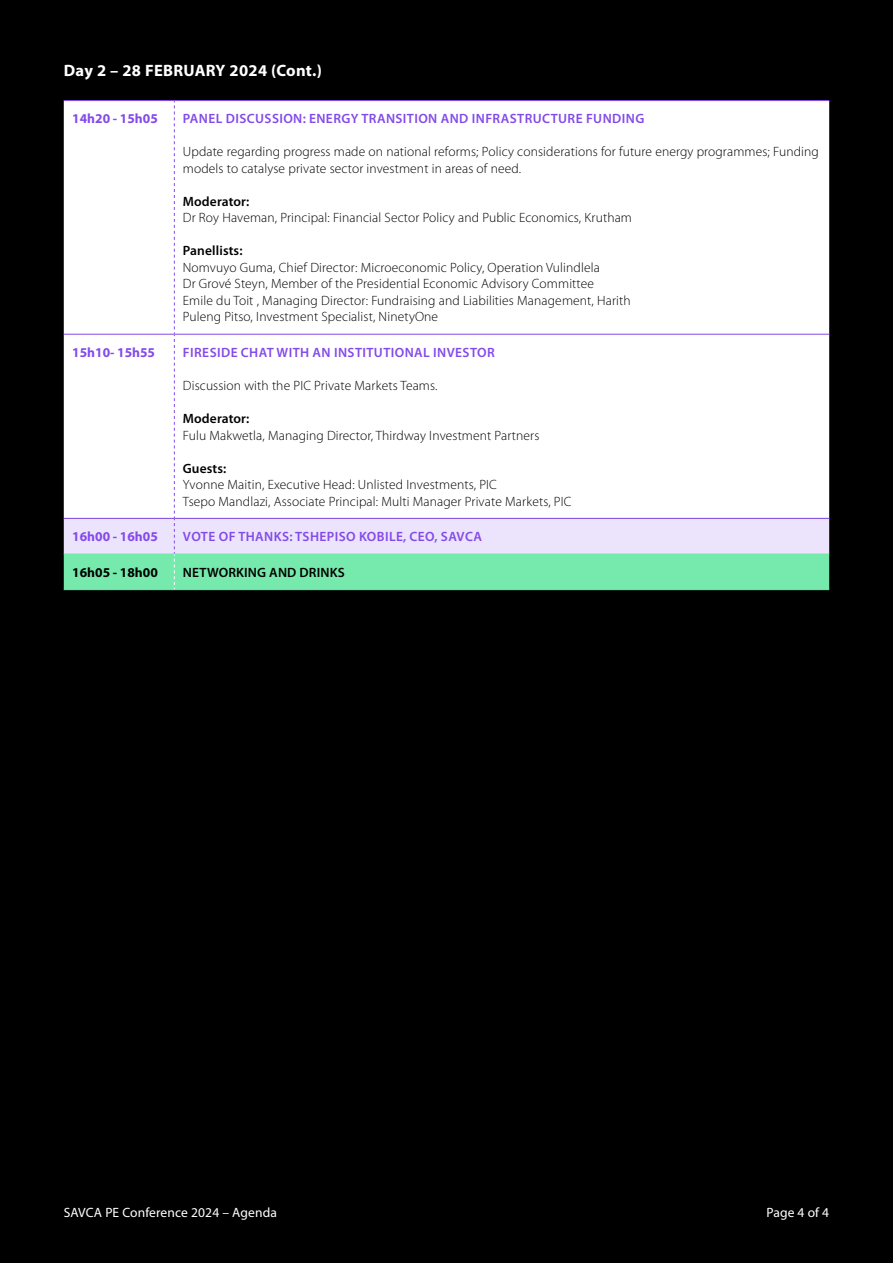
<style>
.page{position:relative;width:893px;height:1263px;background:#000}
.page>*{position:absolute;margin:0;border:0;box-sizing:border-box;transform-origin:0 0}
.t1{font:700 16.5px "Myriad Pro";letter-spacing:.02em;color:#fff}
.t2{font:300 13.5px/16.5px "Myriad Pro";letter-spacing:.01em;color:#000}
.t3{font:600 13.5px "Myriad Pro";letter-spacing:.03em;color:#834aea}
.t4{font:600 13.5px "Myriad Pro";letter-spacing:.01em;color:#000}
.t5{font:13.5px "Myriad Pro";letter-spacing:.01em;color:#fff}
.t6{font:700 13.5px "Myriad Pro";color:#834aea}
.t7{font:700 13.5px "Myriad Pro";color:#000}
</style>
<div class="page">
<hr style="left:64px;top:100px;width:110px;height:1px;background:#834aea">
<hr style="left:174px;top:100px;width:655px;height:1px;background:#834aea">
<svg style="left:64px;top:101px;width:765px;height:489px"></svg>
<p class="t1" style="left:64px;top:61px;width:260px">Day 2 – 28 FEBRUARY 2024 (Cont.)</p>
<p class="t6" style="left:72px;top:111px;width:87px">14h20 - 15h05</p>
<p class="t3" style="left:183px;top:111px;width:463px">PANEL DISCUSSION: ENERGY TRANSITION AND INFRASTRUCTURE FUNDING</p>
<p class="t2" style="left:183px;top:144px;width:637px">Update regarding progress made on national reforms; Policy considerations for future energy programmes; Funding models to catalyse private sector investment in areas of need.</p>
<p class="t4" style="left:183px;top:194px;width:68px">Moderator:</p>
<p class="t2" style="left:183px;top:210px;width:451px">Dr Roy Haveman, Principal: Financial Sector Policy and Public Economics, Krutham</p>
<p class="t4" style="left:183px;top:243px;width:61px">Panellists:</p>
<p class="t2" style="left:183px;top:259px;width:449px">Nomvuyo Guma, Chief Director: Microeconomic Policy, Operation Vulindlela<br>Dr Grové Steyn, Member of the Presidential Economic Advisory Committee<br>Emile du Toit , Managing Director: Fundraising and Liabilities Management, Harith Puleng Pitso, Investment Specialist, NinetyOne</p>
<p class="t6" style="left:72px;top:345px;width:84px">15h10- 15h55</p>
<p class="t3" style="left:183px;top:345px;width:313px">FIRESIDE CHAT WITH AN INSTITUTIONAL INVESTOR</p>
<p class="t2" style="left:183px;top:377px;width:256px">Discussion with the PIC Private Markets Teams.</p>
<p class="t4" style="left:183px;top:411px;width:68px">Moderator:</p>
<p class="t2" style="left:183px;top:427px;width:358px">Fulu Makwetla, Managing Director, Thirdway Investment Partners</p>
<p class="t4" style="left:183px;top:460px;width:45px">Guests:</p>
<p class="t2" style="left:183px;top:476px;width:390px">Yvonne Maitin, Executive Head: Unlisted Investments, PIC<br>Tsepo Mandlazi, Associate Principal: Multi Manager Private Markets, PIC</p>
<p class="t6" style="left:72px;top:529px;width:87px">16h00 - 16h05</p>
<p class="t3" style="left:183px;top:529px;width:301px">VOTE OF THANKS: TSHEPISO KOBILE, CEO, SAVCA</p>
<p class="t7" style="left:72px;top:565px;width:87px">16h05 - 18h00</p>
<p class="t4" style="left:183px;top:565px;width:163px">NETWORKING AND DRINKS</p>
<p class="t5" style="left:64px;top:1205px;width:215px">SAVCA PE Conference 2024 – Agenda</p>
<p class="t5" style="left:766px;top:1205px;width:64px">Page 4 of 4</p>
</div>
